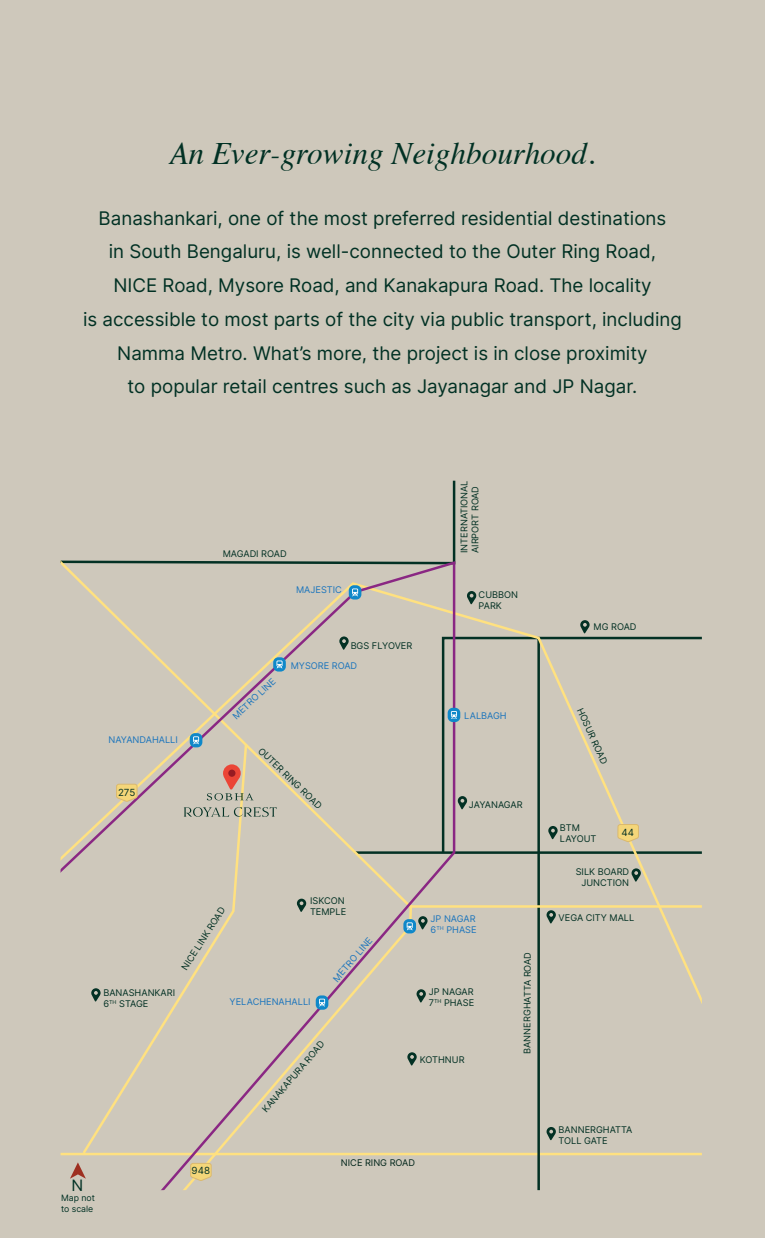
<style>
.page{position:relative;width:765px;height:1238px;background:#cec8bb}
.page>*{position:absolute;margin:0;border:0;box-sizing:border-box;transform-origin:0 0}
.t1{font:italic 31.25px "Times";color:#013124}
.t2{font:18.75px/33.8px "Inter";color:#013124;text-align:center}
.t3{font:15.75px "Inter";color:#013124}
.t4{font:9.75px "Inter";color:#043124}
.t5{font:9.25px/11px "Inter";color:#033124}
.t6{font:9.25px/11px "Inter";color:#1c75bc}
.t7{font:9.25px "Inter";color:#01251a}
.t8{font:8.75px/10.5px "Inter";color:#013124}
.t9{font:5.38px "Inter";color:#033124}
.s1{font-size:9.25px}
</style>
<div class="page">
<hr style="left:61px;top:1152px;width:641px;height:3px;background:#ffe180">
<svg style="left:547px;top:1127px;width:9px;height:13px"></svg>
<svg style="left:452px;top:480px;width:4px;height:73px"></svg>
<hr style="left:537px;top:637px;width:3px;height:553px;background:#033124">
<svg style="left:457px;top:591px;width:245px;height:422px"></svg>
<svg style="left:61px;top:559px;width:396px;height:631px"></svg>
<div style="left:448px;top:708px;width:12px;height:14px;background:#0f88c9;border-radius:5px"></div>
<svg style="left:451px;top:711px;width:6px;height:8px"></svg>
<div style="left:273px;top:657px;width:13px;height:14px;background:#0f88c9;border-radius:5px"></div>
<svg style="left:276px;top:660px;width:7px;height:8px"></svg>
<div style="left:190px;top:733px;width:12px;height:14px;background:#0f88c9;border-radius:5px"></div>
<svg style="left:193px;top:736px;width:6px;height:8px"></svg>
<svg style="left:316px;top:995px;width:12px;height:14px"></svg>
<svg style="left:319px;top:998px;width:6px;height:8px"></svg>
<div style="left:349px;top:585px;width:12px;height:14px;background:#0f88c9;border-radius:5px"></div>
<svg style="left:352px;top:588px;width:6px;height:8px"></svg>
<svg style="left:116px;top:783px;width:22px;height:19px"></svg>
<svg style="left:190px;top:1162px;width:22px;height:19px"></svg>
<svg style="left:617px;top:824px;width:22px;height:18px"></svg>
<svg style="left:70px;top:1162px;width:16px;height:16px"></svg>
<h1 class="t1" style="left:169px;top:127px;width:427px">An Ever-growing Neighbourhood.</h1>
<p class="t2" style="left:83px;top:200px;width:600px">Banashankari, one of the most preferred residential destinations<br>in South Bengaluru, is well-connected to the Outer Ring Road,<br>NICE Road, Mysore Road, and Kanakapura Road. The locality<br>is accessible to most parts of the city via public transport, including Namma Metro. What’s more, the project is in close proximity<br>to popular retail centres such as Jayanagar and JP Nagar.</p>
<p class="t6" style="left:109px;top:734px;width:71px">NAYANDAHALLI</p>
<p class="t4" style="left:118px;top:785px;width:19px">275</p>
<p class="t5" style="left:223px;top:548px;width:66px">MAGADI ROAD</p>
<p class="t6" style="left:296px;top:584px;width:47px">MAJESTIC</p>
<p class="t5" style="left:351px;top:640px;width:63px">BGS FLYOVER</p>
<p class="t6" style="left:230px;top:713px;width:57px;rotate:-43deg">METRO LINE</p>
<p class="t6" style="left:291px;top:660px;width:68px">MYSORE ROAD</p>
<p class="t5" style="left:264px;top:745px;width:85px;rotate:44deg">OUTER RING ROAD</p>
<p class="t5" style="left:458px;top:553px;width:74px;rotate:-90deg">INTERNATIONAL<br>AIRPORT ROAD</p>
<p class="t5" style="left:479px;top:588px;width:41px">CUBBON<br>PARK</p>
<p class="t6" style="left:464px;top:709px;width:44px">LALBAGH</p>
<p class="t5" style="left:469px;top:798px;width:55px">JAYANAGAR</p>
<p class="t5" style="left:179px;top:965px;width:74px;rotate:-57deg">NICE LINK ROAD</p>
<p class="t5" style="left:310px;top:895px;width:38px">ISKCON<br>TEMPLE</p>
<p class="t6" style="left:330px;top:976px;width:57px;rotate:-49deg">METRO LINE</p>
<p class="t6" style="left:431px;top:913px;width:47px">JP NAGAR<br>6<sup>TH</sup> PHASE</p>
<p class="t5" style="left:103px;top:987px;width:73px">BANASHANKARI<br>6<sup>TH</sup> STAGE</p>
<p class="t5" style="left:429px;top:985px;width:46px">JP NAGAR</p>
<p class="t9" style="left:429px;top:997px;width:14px"><span class="s1">7</span>TH</p>
<p class="t6" style="left:230px;top:996px;width:83px">YELACHENAHALLI</p>
<p class="t5" style="left:444px;top:996px;width:32px">PHASE</p>
<p class="t5" style="left:259px;top:1106px;width:92px;rotate:-49deg">KANAKAPURA ROAD</p>
<p class="t5" style="left:420px;top:1053px;width:46px">KOTHNUR</p>
<p class="t3" style="left:72px;top:1173px;width:13px">N</p>
<p class="t8" style="left:61px;top:1192px;width:35px">Map not to scale</p>
<p class="t4" style="left:192px;top:1163px;width:20px">948</p>
<p class="t7" style="left:341px;top:1155px;width:76px">NICE RING ROAD</p>
<p class="t5" style="left:522px;top:1053px;width:103px;rotate:-90deg">BANNERGHATTA ROAD</p>
<p class="t5" style="left:594px;top:620px;width:44px">MG ROAD</p>
<p class="t5" style="left:585px;top:706px;width:62px;rotate:66deg">HOSUR ROAD</p>
<p class="t5" style="left:560px;top:822px;width:38px">BTM<br>LAYOUT</p>
<p class="t4" style="left:621px;top:825px;width:14px">44</p>
<p class="t5" style="left:576px;top:865px;width:55px;text-align:right">SILK BOARD<br>JUNCTION</p>
<p class="t5" style="left:559px;top:911px;width:77px">VEGA CITY MALL</p>
<p class="t5" style="left:559px;top:1124px;width:75px">BANNERGHATTA<br>TOLL GATE</p>
</div>
